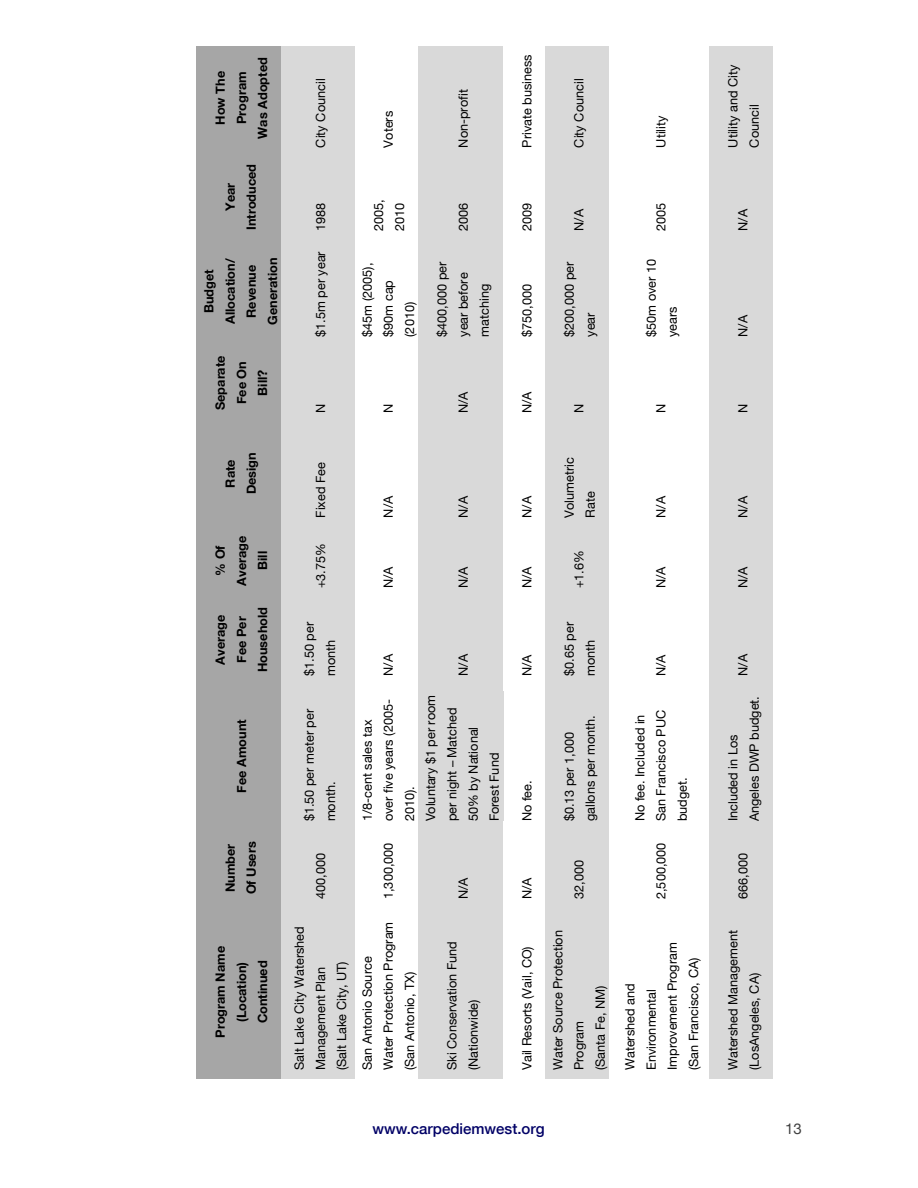
<style>
.page{position:relative;width:918px;height:1188px;background:#fff}
.page>*{position:absolute;margin:0;border:0;box-sizing:border-box;transform-origin:0 0}
.t1{font:500 15px "Helvetica Neue";color:#006}
.t2{font:15px "Helvetica Neue";color:#404040}
.t3{font:12.75px/21.1px "Helvetica Neue";color:#000}
.t4{font:700 12.75px/21.1px "Helvetica Neue";color:#000;text-align:center}
</style>
<div class="page">
<div style="left:197px;top:906px;width:84px;height:173px;background:#a6a6a6"></div>
<div style="left:197px;top:828px;width:84px;height:78px;background:#a6a6a6"></div>
<div style="left:197px;top:683px;width:84px;height:145px;background:#a6a6a6"></div>
<div style="left:197px;top:595px;width:84px;height:88px;background:#a6a6a6"></div>
<div style="left:197px;top:525px;width:84px;height:70px;background:#a6a6a6"></div>
<div style="left:197px;top:420px;width:84px;height:105px;background:#a6a6a6"></div>
<div style="left:197px;top:345px;width:84px;height:75px;background:#a6a6a6"></div>
<div style="left:197px;top:238px;width:84px;height:107px;background:#a6a6a6"></div>
<div style="left:197px;top:155px;width:84px;height:83px;background:#a6a6a6"></div>
<div style="left:197px;top:46px;width:84px;height:109px;background:#a6a6a6"></div>
<div style="left:281px;top:906px;width:74px;height:173px;background:#d9d9d9"></div>
<div style="left:281px;top:828px;width:74px;height:78px;background:#d9d9d9"></div>
<div style="left:281px;top:683px;width:74px;height:145px;background:#d9d9d9"></div>
<div style="left:281px;top:595px;width:74px;height:88px;background:#d9d9d9"></div>
<div style="left:281px;top:525px;width:74px;height:70px;background:#d9d9d9"></div>
<div style="left:281px;top:420px;width:74px;height:105px;background:#d9d9d9"></div>
<div style="left:281px;top:345px;width:74px;height:75px;background:#d9d9d9"></div>
<div style="left:281px;top:238px;width:74px;height:107px;background:#d9d9d9"></div>
<div style="left:281px;top:155px;width:74px;height:83px;background:#d9d9d9"></div>
<div style="left:281px;top:46px;width:74px;height:109px;background:#d9d9d9"></div>
<div style="left:418px;top:906px;width:85px;height:173px;background:#d9d9d9"></div>
<div style="left:418px;top:828px;width:85px;height:78px;background:#d9d9d9"></div>
<div style="left:418px;top:683px;width:85px;height:145px;background:#d9d9d9"></div>
<div style="left:418px;top:595px;width:85px;height:88px;background:#d9d9d9"></div>
<div style="left:418px;top:525px;width:85px;height:70px;background:#d9d9d9"></div>
<div style="left:418px;top:420px;width:85px;height:105px;background:#d9d9d9"></div>
<div style="left:418px;top:345px;width:85px;height:75px;background:#d9d9d9"></div>
<div style="left:418px;top:238px;width:85px;height:107px;background:#d9d9d9"></div>
<div style="left:418px;top:155px;width:85px;height:83px;background:#d9d9d9"></div>
<div style="left:418px;top:46px;width:85px;height:109px;background:#d9d9d9"></div>
<div style="left:545px;top:906px;width:64px;height:173px;background:#d9d9d9"></div>
<div style="left:545px;top:828px;width:64px;height:78px;background:#d9d9d9"></div>
<div style="left:545px;top:683px;width:64px;height:145px;background:#d9d9d9"></div>
<div style="left:545px;top:595px;width:64px;height:88px;background:#d9d9d9"></div>
<div style="left:545px;top:525px;width:64px;height:70px;background:#d9d9d9"></div>
<div style="left:545px;top:420px;width:64px;height:105px;background:#d9d9d9"></div>
<div style="left:545px;top:345px;width:64px;height:75px;background:#d9d9d9"></div>
<div style="left:545px;top:238px;width:64px;height:107px;background:#d9d9d9"></div>
<div style="left:545px;top:155px;width:64px;height:83px;background:#d9d9d9"></div>
<div style="left:545px;top:46px;width:64px;height:109px;background:#d9d9d9"></div>
<div style="left:709px;top:906px;width:64px;height:173px;background:#d9d9d9"></div>
<div style="left:709px;top:828px;width:64px;height:78px;background:#d9d9d9"></div>
<div style="left:709px;top:683px;width:64px;height:145px;background:#d9d9d9"></div>
<div style="left:709px;top:595px;width:64px;height:88px;background:#d9d9d9"></div>
<div style="left:709px;top:525px;width:64px;height:70px;background:#d9d9d9"></div>
<div style="left:709px;top:420px;width:64px;height:105px;background:#d9d9d9"></div>
<div style="left:709px;top:345px;width:64px;height:75px;background:#d9d9d9"></div>
<div style="left:709px;top:238px;width:64px;height:107px;background:#d9d9d9"></div>
<div style="left:709px;top:155px;width:64px;height:83px;background:#d9d9d9"></div>
<div style="left:709px;top:46px;width:64px;height:109px;background:#d9d9d9"></div>
<p class="t4" style="left:210px;top:139px;width:83px;rotate:-90deg">How The<br>Program<br>Was Adopted</p>
<p class="t4" style="left:220px;top:230px;width:68px;rotate:-90deg">Year<br>Introduced</p>
<p class="t4" style="left:199px;top:325px;width:69px;rotate:-90deg">Budget<br>Allocation/<br>Revenue<br>Generation</p>
<p class="t4" style="left:210px;top:410px;width:56px;rotate:-90deg">Separate<br>Fee On<br>Bill?</p>
<p class="t4" style="left:220px;top:494px;width:44px;rotate:-90deg">Rate<br>Design</p>
<p class="t4" style="left:210px;top:586px;width:51px;rotate:-90deg">% Of<br>Average<br>Bill</p>
<p class="t4" style="left:210px;top:672px;width:67px;rotate:-90deg">Average<br>Fee Per<br>Household</p>
<p class="t4" style="left:231px;top:793px;width:75px;rotate:-90deg">Fee Amount</p>
<p class="t4" style="left:220px;top:894px;width:54px;text-align:left;rotate:-90deg">Number<br>Of Users</p>
<p class="t4" style="left:210px;top:1038px;width:93px;rotate:-90deg">Program Name (Location)<br>Continued</p>
<p class="t3" style="left:311px;top:148px;width:70px;rotate:-90deg">City Council</p>
<p class="t3" style="left:311px;top:231px;width:30px;rotate:-90deg">1988</p>
<p class="t3" style="left:311px;top:337px;width:87px;rotate:-90deg">$1.5m per year</p>
<p class="t3" style="left:379px;top:148px;width:38px;rotate:-90deg">Voters</p>
<p class="t3" style="left:453px;top:148px;width:60px;rotate:-90deg">Non-profit</p>
<p class="t3" style="left:369px;top:231px;width:33px;rotate:-90deg">2005,<br>2010</p>
<p class="t3" style="left:357px;top:337px;width:75px;rotate:-90deg">$45m (2005), $90m cap (2010)</p>
<p class="t3" style="left:453px;top:231px;width:30px;rotate:-90deg">2006</p>
<p class="t3" style="left:432px;top:337px;width:77px;rotate:-90deg">$400,000 per year before matching</p>
<p class="t3" style="left:311px;top:413px;width:11px;rotate:-90deg">N</p>
<p class="t3" style="left:379px;top:413px;width:11px;rotate:-90deg">N</p>
<p class="t3" style="left:453px;top:413px;width:23px;rotate:-90deg">N/A</p>
<p class="t3" style="left:311px;top:518px;width:57px;rotate:-90deg">Fixed Fee</p>
<p class="t3" style="left:311px;top:588px;width:47px;rotate:-90deg">+3.75%</p>
<p class="t3" style="left:379px;top:518px;width:23px;rotate:-90deg">N/A</p>
<p class="t3" style="left:379px;top:588px;width:23px;rotate:-90deg">N/A</p>
<p class="t3" style="left:453px;top:518px;width:23px;rotate:-90deg">N/A</p>
<p class="t3" style="left:453px;top:588px;width:23px;rotate:-90deg">N/A</p>
<p class="t3" style="left:299px;top:676px;width:55px;rotate:-90deg">$1.50 per month</p>
<p class="t3" style="left:299px;top:821px;width:114px;rotate:-90deg">$1.50 per meter per month.</p>
<p class="t3" style="left:311px;top:899px;width:47px;rotate:-90deg">400,000</p>
<p class="t3" style="left:290px;top:1070px;width:145px;rotate:-90deg">Salt Lake City Watershed<br>Management Plan<br>(Salt Lake City, UT)</p>
<p class="t3" style="left:379px;top:676px;width:23px;rotate:-90deg">N/A</p>
<p class="t3" style="left:357px;top:821px;width:124px;rotate:-90deg">1/8-cent sales tax over five years (2005-<br>2010).</p>
<p class="t3" style="left:453px;top:676px;width:23px;rotate:-90deg">N/A</p>
<p class="t3" style="left:421px;top:821px;width:128px;rotate:-90deg">Voluntary $1 per room per night – Matched<br>50% by National<br>Forest Fund</p>
<p class="t3" style="left:379px;top:899px;width:58px;rotate:-90deg">1,300,000</p>
<p class="t3" style="left:453px;top:899px;width:23px;rotate:-90deg">N/A</p>
<p class="t3" style="left:357px;top:1070px;width:150px;rotate:-90deg">San Antonio Source<br>Water Protection Program (San Antonio, TX)</p>
<p class="t3" style="left:442px;top:1070px;width:131px;rotate:-90deg">Ski Conservation Fund (Nationwide)</p>
<p class="t3" style="left:517px;top:148px;width:95px;rotate:-90deg">Private business</p>
<p class="t3" style="left:569px;top:148px;width:70px;rotate:-90deg">City Council</p>
<p class="t3" style="left:651px;top:148px;width:34px;rotate:-90deg">Utility</p>
<p class="t3" style="left:517px;top:231px;width:30px;rotate:-90deg">2009</p>
<p class="t3" style="left:517px;top:337px;width:55px;rotate:-90deg">$750,000</p>
<p class="t3" style="left:569px;top:231px;width:23px;rotate:-90deg">N/A</p>
<p class="t3" style="left:559px;top:337px;width:77px;rotate:-90deg">$200,000 per year</p>
<p class="t3" style="left:651px;top:231px;width:30px;rotate:-90deg">2005</p>
<p class="t3" style="left:641px;top:337px;width:79px;rotate:-90deg">$50m over 10 years</p>
<p class="t3" style="left:517px;top:413px;width:23px;rotate:-90deg">N/A</p>
<p class="t3" style="left:517px;top:518px;width:23px;rotate:-90deg">N/A</p>
<p class="t3" style="left:517px;top:588px;width:23px;rotate:-90deg">N/A</p>
<p class="t3" style="left:517px;top:676px;width:23px;rotate:-90deg">N/A</p>
<p class="t3" style="left:517px;top:821px;width:42px;rotate:-90deg">No fee.</p>
<p class="t3" style="left:517px;top:899px;width:23px;rotate:-90deg">N/A</p>
<p class="t3" style="left:517px;top:1070px;width:125px;rotate:-90deg">Vail Resorts (Vail, CO)</p>
<p class="t3" style="left:569px;top:413px;width:11px;rotate:-90deg">N</p>
<p class="t3" style="left:651px;top:413px;width:11px;rotate:-90deg">N</p>
<p class="t3" style="left:559px;top:518px;width:62px;rotate:-90deg">Volumetric<br>Rate</p>
<p class="t3" style="left:569px;top:588px;width:40px;rotate:-90deg">+1.6%</p>
<p class="t3" style="left:559px;top:676px;width:55px;rotate:-90deg">$0.65 per month</p>
<p class="t3" style="left:559px;top:821px;width:107px;rotate:-90deg">$0.13 per 1,000 gallons per month.</p>
<p class="t3" style="left:569px;top:899px;width:40px;rotate:-90deg">32,000</p>
<p class="t3" style="left:548px;top:1070px;width:141px;rotate:-90deg">Water Source Protection<br>Program<br>(Santa Fe, NM)</p>
<p class="t3" style="left:651px;top:518px;width:23px;rotate:-90deg">N/A</p>
<p class="t3" style="left:651px;top:588px;width:23px;rotate:-90deg">N/A</p>
<p class="t3" style="left:651px;top:676px;width:23px;rotate:-90deg">N/A</p>
<p class="t3" style="left:630px;top:821px;width:113px;rotate:-90deg">No fee. Included in<br>San Francisco PUC budget.</p>
<p class="t3" style="left:651px;top:899px;width:58px;rotate:-90deg">2,500,000</p>
<p class="t3" style="left:620px;top:1070px;width:129px;rotate:-90deg">Watershed and<br>Environmental<br>Improvement Program (San Francisco, CA)</p>
<p class="t3" style="left:723px;top:148px;width:84px;rotate:-90deg">Utility and City<br>Council</p>
<p class="t3" style="left:733px;top:231px;width:23px;rotate:-90deg">N/A</p>
<p class="t3" style="left:733px;top:337px;width:23px;rotate:-90deg">N/A</p>
<p class="t3" style="left:733px;top:413px;width:11px;rotate:-90deg">N</p>
<p class="t3" style="left:733px;top:518px;width:23px;rotate:-90deg">N/A</p>
<p class="t3" style="left:733px;top:588px;width:23px;rotate:-90deg">N/A</p>
<p class="t3" style="left:733px;top:676px;width:23px;rotate:-90deg">N/A</p>
<p class="t3" style="left:723px;top:821px;width:127px;rotate:-90deg">Included in Los<br>Angeles DWP budget.</p>
<p class="t3" style="left:733px;top:899px;width:47px;rotate:-90deg">666,000</p>
<p class="t3" style="left:723px;top:1070px;width:141px;rotate:-90deg">Watershed Management (LosAngeles, CA)</p>
<p class="t1" style="left:373px;top:1117px;width:174px">www.carpediemwest.org</p>
<p class="t2" style="left:785px;top:1118px;width:18px">13</p>
</div>
